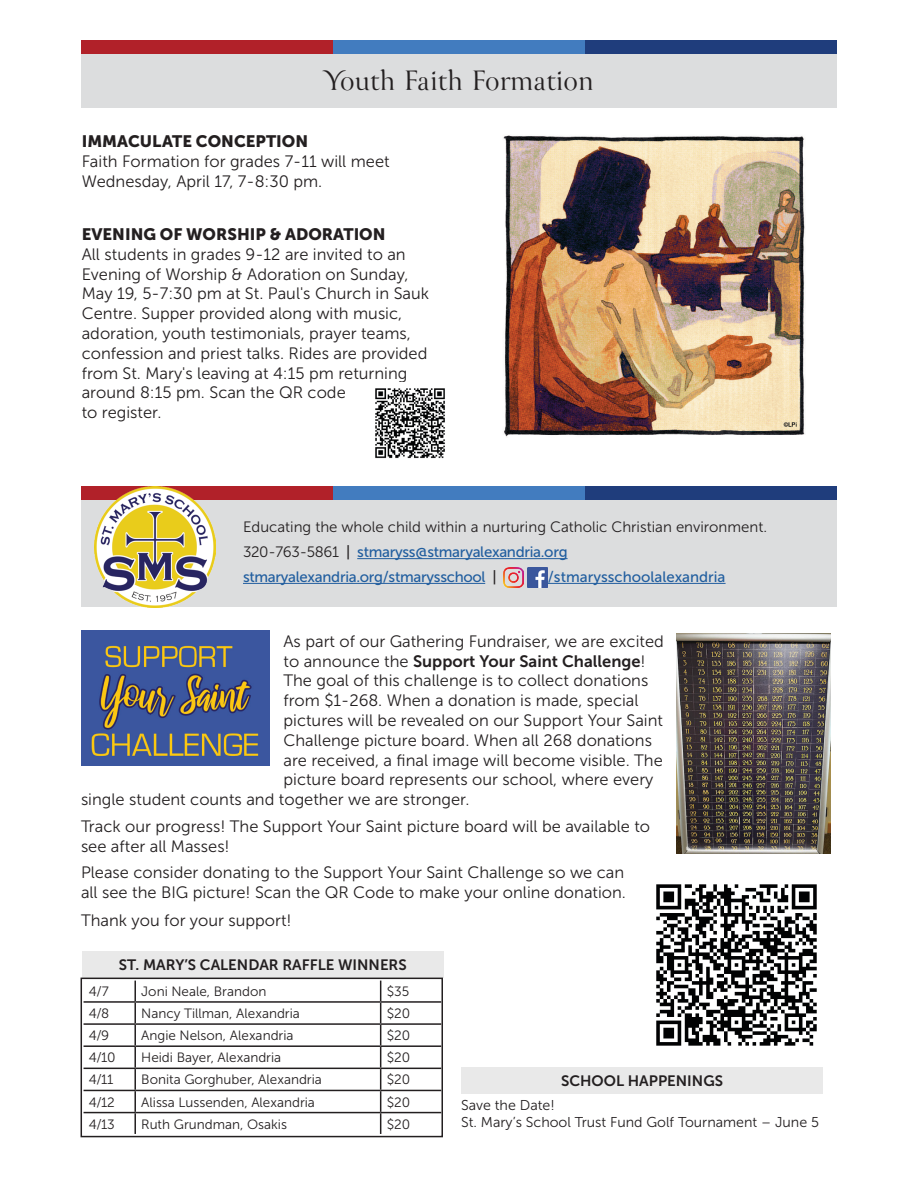
<style>
.page{position:relative;width:918px;height:1188px;background:#fff}
.page>*{position:absolute;margin:0;border:0;box-sizing:border-box;transform-origin:0 0}
.main_page_box_headers_box{font:31.5px "Canto Pen";color:#231f20}
.text{font:16.5px/19.8px "Museo Sans 300";color:#231f20}
.text-2{font:16.5px "Museo Sans 700";color:#231f20}
.t1{font:16.5px "Museo Sans 900";color:#231f20}
.t2{font:15px "Museo Sans 500";letter-spacing:-.02em;color:#215e9f}
.main_page_box_headers_box-2{font:15px "Museo Sans 300";color:#231f20}
.t3{font:15px "Museo Sans 700";color:#231f20}
.t4{font:15px "Museo Sans 500";color:#215e9f}
.t5{font:14.25px/17.1px "Museo Sans 300";color:#231f20}
.table_text{font:13.5px "Museo Sans 300";color:#231f20}
.s1{font-family:"Museo Sans 900"}
.s2{font-family:"Museo Sans 300";color:#231f20}
.s3{color:#231f20}
.s4{font-family:"Museo Sans 300"}
</style>
<div class="page">
<div style="left:81px;top:54px;width:756px;height:54px;background:#dcddde"></div>
<div style="left:81px;top:40px;width:252px;height:14px;background:#b12129"></div>
<div style="left:333px;top:40px;width:252px;height:14px;background:#427cbf"></div>
<div style="left:585px;top:40px;width:252px;height:14px;background:#1f3d7c"></div>
<div style="left:81px;top:500px;width:756px;height:108px;background:#dcddde"></div>
<hr style="left:357px;top:558px;width:211px;height:1px;background:#215e9f">
<hr style="left:243px;top:583px;width:242px;height:1px;background:#215e9f">
<hr style="left:548px;top:583px;width:178px;height:1px;background:#215e9f">
<img style="left:504px;top:568px;width:20px;height:20px">
<img style="left:528px;top:568px;width:20px;height:20px">
<div style="left:81px;top:486px;width:252px;height:14px;background:#b12129"></div>
<div style="left:333px;top:486px;width:252px;height:14px;background:#427cbf"></div>
<div style="left:585px;top:486px;width:252px;height:14px;background:#1f3d7c"></div>
<img style="left:94px;top:486px;width:122px;height:122px">
<hr style="left:134px;top:981px;width:2px;height:20px;background:#231f20">
<hr style="left:84px;top:1001px;width:51px;height:2px;background:#231f20">
<hr style="left:135px;top:1001px;width:246px;height:2px;background:#231f20">
<hr style="left:134px;top:1003px;width:2px;height:20px;background:#231f20">
<hr style="left:381px;top:1001px;width:60px;height:2px;background:#231f20">
<hr style="left:84px;top:1023px;width:51px;height:2px;background:#231f20">
<hr style="left:135px;top:1023px;width:246px;height:2px;background:#231f20">
<hr style="left:134px;top:1025px;width:2px;height:20px;background:#231f20">
<hr style="left:381px;top:1023px;width:60px;height:2px;background:#231f20">
<hr style="left:84px;top:1045px;width:51px;height:2px;background:#231f20">
<hr style="left:135px;top:1045px;width:246px;height:2px;background:#231f20">
<hr style="left:134px;top:1047px;width:2px;height:21px;background:#231f20">
<hr style="left:381px;top:1045px;width:60px;height:2px;background:#231f20">
<hr style="left:84px;top:1068px;width:51px;height:1px;background:#231f20">
<hr style="left:135px;top:1068px;width:246px;height:1px;background:#231f20">
<hr style="left:134px;top:1069px;width:2px;height:21px;background:#231f20">
<hr style="left:381px;top:1068px;width:60px;height:1px;background:#231f20">
<hr style="left:84px;top:1090px;width:51px;height:1px;background:#231f20">
<hr style="left:135px;top:1090px;width:246px;height:1px;background:#231f20">
<hr style="left:134px;top:1091px;width:2px;height:21px;background:#231f20">
<hr style="left:381px;top:1090px;width:60px;height:1px;background:#231f20">
<hr style="left:84px;top:1112px;width:51px;height:1px;background:#231f20">
<hr style="left:135px;top:1112px;width:246px;height:1px;background:#231f20">
<hr style="left:134px;top:1113px;width:2px;height:21px;background:#231f20">
<hr style="left:381px;top:1112px;width:60px;height:1px;background:#231f20">
<svg style="left:380px;top:981px;width:1px;height:153px"></svg>
<div style="left:81px;top:978px;width:362px;height:159px;border:2px solid #231f20"></div>
<div style="left:82px;top:952px;width:362px;height:26px;background:#e9e9e9"></div>
<div style="left:461px;top:1067px;width:362px;height:26px;background:#e9e9e9"></div>
<img style="left:375px;top:388px;width:70px;height:71px">
<img style="left:81px;top:630px;width:189px;height:135px">
<img style="left:656px;top:884px;width:161px;height:162px">
<img style="left:677px;top:633px;width:154px;height:220px">
<img style="left:503px;top:135px;width:302px;height:302px">
<p class="main_page_box_headers_box" style="left:324px;top:61px;width:272px">Youth Faith Formation</p>
<p class="t1" style="left:82px;top:132px;width:228px">IMMACULATE CONCEPTION</p>
<p class="text" style="left:82px;top:152px;width:309px">Faith Formation for grades 7-11 will meet<br>Wednesday, April 17, 7-8:30 pm.</p>
<p class="text" style="left:82px;top:225px;width:349px"><span class="s1">EVENING OF WORSHIP &amp; ADORATION<br></span>All students in grades 9-12 are invited to an Evening of Worship &amp; Adoration on Sunday, May 19, 5-7:30 pm at St. Paul's Church in Sauk Centre. Supper provided along with music, adoration, youth testimonials, prayer teams, confession and priest talks. Rides are provided from St. Mary's leaving at 4:15 pm returning around 8:15 pm. Scan the QR code<br>to register.</p>
<p class="main_page_box_headers_box-2" style="left:243px;top:519px;width:526px">Educating the whole child within a nurturing Catholic Christian environment.</p>
<p class="t2" style="left:243px;top:544px;width:326px"><span class="s2">320-763-5861</span> <span class="s3">|</span> stmaryss@stmaryalexandria.org</p>
<p class="t2" style="left:243px;top:569px;width:255px">stmaryalexandria.org/stmarysschool <span class="s3">|</span></p>
<p class="t4" style="left:548px;top:569px;width:179px">/stmarysschoolalexandria</p>
<p class="text" style="left:284px;top:631px;width:382px">As part of our Gathering Fundraiser, we are excited</p>
<p class="text-2" style="left:284px;top:652px;width:364px"><span class="s4">to announce the</span> Support Your Saint Challenge<span class="s4">!</span></p>
<p class="text" style="left:284px;top:671px;width:366px">The goal of this challenge is to collect donations</p>
<p class="text" style="left:284px;top:691px;width:357px">from $1-268. When a donation is made, special</p>
<p class="text" style="left:284px;top:711px;width:381px">pictures will be revealed on our Support Your Saint</p>
<p class="text" style="left:284px;top:730px;width:370px">Challenge picture board. When all 268 donations</p>
<p class="text" style="left:284px;top:750px;width:381px">are received, a final image will become visible. The</p>
<p class="text" style="left:284px;top:770px;width:372px">picture board represents our school, where every</p>
<p class="text" style="left:81px;top:790px;width:390px">single student counts and together we are stronger.</p>
<p class="text" style="left:81px;top:816px;width:571px">Track our progress! The Support Your Saint picture board will be available to see after all Masses!</p>
<p class="text" style="left:81px;top:863px;width:547px">Please consider donating to the Support Your Saint Challenge so we can all see the BIG picture! Scan the QR Code to make your online donation.</p>
<p class="text" style="left:81px;top:911px;width:212px">Thank you for your support!</p>
<p class="t3" style="left:119px;top:957px;width:289px">ST. MARY’S CALENDAR RAFFLE WINNERS</p>
<p class="table_text" style="left:89px;top:984px;width:21px">4/7</p>
<p class="table_text" style="left:141px;top:984px;width:127px">Joni Neale, Brandon</p>
<p class="table_text" style="left:387px;top:984px;width:24px">$35</p>
<p class="table_text" style="left:89px;top:1006px;width:22px">4/8</p>
<p class="table_text" style="left:141px;top:1006px;width:160px">Nancy Tillman, Alexandria</p>
<p class="table_text" style="left:387px;top:1006px;width:25px">$20</p>
<p class="table_text" style="left:89px;top:1028px;width:22px">4/9</p>
<p class="table_text" style="left:141px;top:1028px;width:154px">Angie Nelson, Alexandria</p>
<p class="table_text" style="left:387px;top:1028px;width:25px">$20</p>
<p class="table_text" style="left:89px;top:1050px;width:28px">4/10</p>
<p class="table_text" style="left:141px;top:1050px;width:142px">Heidi Bayer, Alexandria</p>
<p class="table_text" style="left:387px;top:1050px;width:25px">$20</p>
<p class="table_text" style="left:89px;top:1073px;width:26px">4/11</p>
<p class="table_text" style="left:141px;top:1073px;width:182px">Bonita Gorghuber, Alexandria</p>
<p class="table_text" style="left:387px;top:1073px;width:25px">$20</p>
<p class="table_text" style="left:89px;top:1095px;width:28px">4/12</p>
<p class="table_text" style="left:141px;top:1095px;width:175px">Alissa Lussenden, Alexandria</p>
<p class="table_text" style="left:387px;top:1095px;width:25px">$20</p>
<p class="table_text" style="left:89px;top:1117px;width:28px">4/13</p>
<p class="table_text" style="left:141px;top:1117px;width:147px">Ruth Grundman, Osakis</p>
<p class="table_text" style="left:387px;top:1117px;width:25px">$20</p>
<p class="t3" style="left:561px;top:1072px;width:163px">SCHOOL HAPPENINGS</p>
<p class="t5" style="left:461px;top:1096px;width:359px">Save the Date!<br>St. Mary’s School Trust Fund Golf Tournament – June 5</p>
</div>
